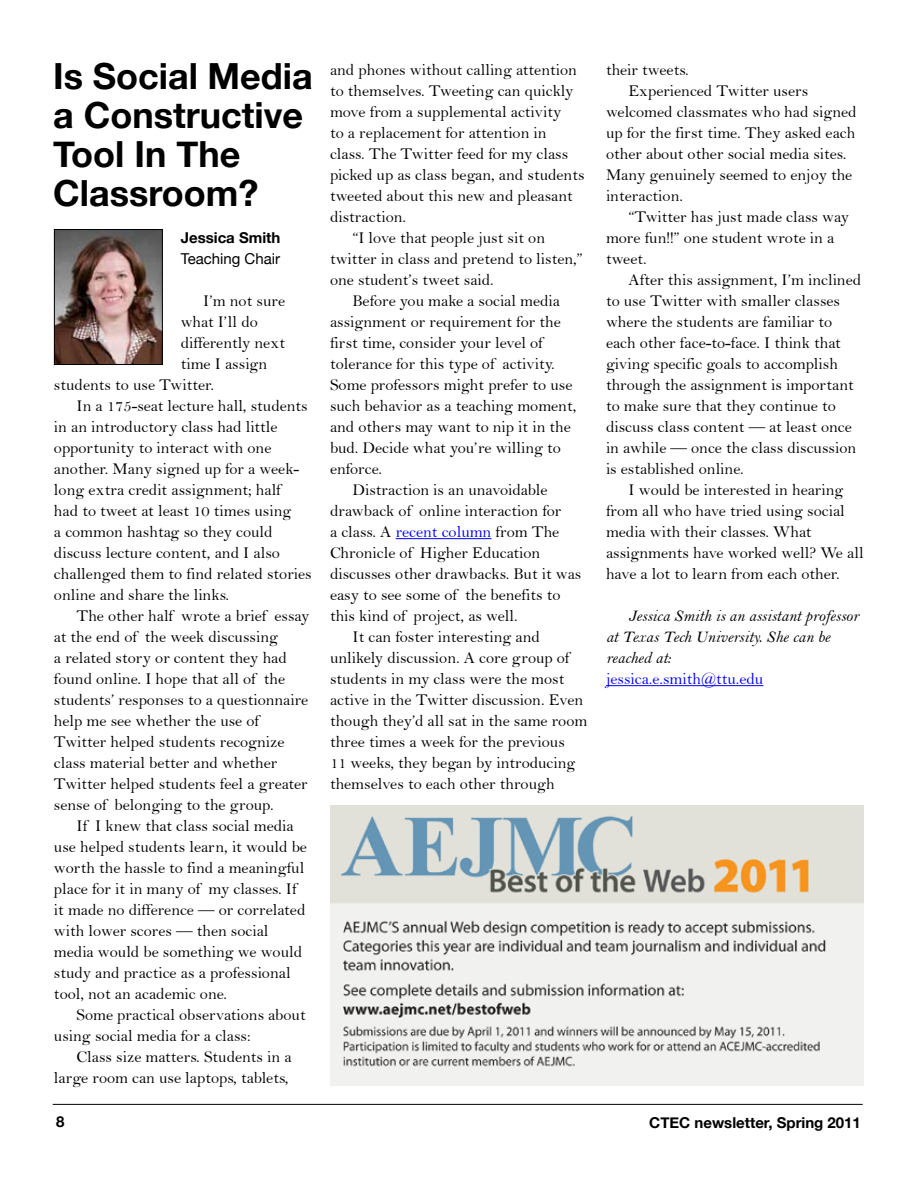
<style>
.page{position:relative;width:918px;height:1188px;background:#fff}
.page>*{position:absolute;margin:0;border:0;box-sizing:border-box;transform-origin:0 0}
.t1{font:700 36px/39px "Helvetica Neue";color:#000}
.t2{font:16.5px "Bell";color:#000}
.t3{font:16.5px/21px "Bell MT Italic";color:#000}
.t4{font:16.5px "Bell";color:#00f}
.t5{font:700 15px "Helvetica Neue";color:#000}
.t6{font:15px "Helvetica Neue";color:#000}
.s1{color:#00f}
</style>
<div class="page">
<hr style="left:53px;top:1104px;width:810px;height:1px;background:#000">
<hr style="left:396px;top:538px;width:95px;height:1px;background:#00f">
<hr style="left:606px;top:685px;width:157px;height:1px;background:#00f">
<img style="left:56px;top:231px;width:105px;height:132px">
<div style="left:54px;top:229px;width:109px;height:136px;border:1px solid #000"></div>
<img style="left:330px;top:806px;width:534px;height:280px">
<h1 class="t1" style="left:53px;top:56px;width:261px">Is Social Media a Constructive<br>Tool In The<br>Classroom?</h1>
<p class="t5" style="left:181px;top:228px;width:101px">Jessica Smith</p>
<p class="t6" style="left:181px;top:250px;width:101px">Teaching Chair</p>
<p class="t2" style="left:203px;top:291px;width:83px">I’m not sure</p>
<p class="t2" style="left:181px;top:312px;width:79px">what I’ll do</p>
<p class="t2" style="left:181px;top:333px;width:106px">differently next</p>
<p class="t2" style="left:181px;top:354px;width:88px">time I assign</p>
<p class="t2" style="left:54px;top:375px;width:162px">students to use Twitter.</p>
<p class="t2" style="left:76px;top:396px;width:233px">In a 175-seat lecture hall, students</p>
<p class="t2" style="left:54px;top:417px;width:225px">in an introductory class had little</p>
<p class="t2" style="left:54px;top:438px;width:219px">opportunity to interact with one</p>
<p class="t2" style="left:54px;top:459px;width:247px">another. Many signed up for a week-</p>
<p class="t2" style="left:54px;top:480px;width:228px">long extra credit assignment; half</p>
<p class="t2" style="left:54px;top:501px;width:239px">had to tweet at least 10 times using</p>
<p class="t2" style="left:54px;top:522px;width:220px">a common hashtag so they could</p>
<p class="t2" style="left:54px;top:543px;width:228px">discuss lecture content, and I also</p>
<p class="t2" style="left:54px;top:564px;width:259px">challenged them to find related stories</p>
<p class="t2" style="left:54px;top:585px;width:177px">online and share the links.</p>
<p class="t2" style="left:76px;top:606px;width:235px">The other half wrote a brief essay</p>
<p class="t2" style="left:54px;top:627px;width:226px">at the end of the week discussing</p>
<p class="t2" style="left:54px;top:648px;width:234px">a related story or content they had</p>
<p class="t2" style="left:54px;top:669px;width:233px">found online. I hope that all of the</p>
<p class="t2" style="left:54px;top:690px;width:256px">students’ responses to a questionnaire</p>
<p class="t2" style="left:54px;top:711px;width:207px">help me see whether the use of</p>
<p class="t2" style="left:54px;top:732px;width:232px">Twitter helped students recognize</p>
<p class="t2" style="left:54px;top:753px;width:225px">class material better and whether</p>
<p class="t2" style="left:54px;top:774px;width:255px">Twitter helped students feel a greater</p>
<p class="t2" style="left:54px;top:795px;width:221px">sense of belonging to the group.</p>
<p class="t2" style="left:76px;top:816px;width:219px">If I knew that class social media</p>
<p class="t2" style="left:54px;top:837px;width:254px">use helped students learn, it would be</p>
<p class="t2" style="left:54px;top:858px;width:252px">worth the hassle to find a meaningful</p>
<p class="t2" style="left:54px;top:879px;width:244px">place for it in many of my classes. If</p>
<p class="t2" style="left:54px;top:900px;width:253px">it made no difference — or correlated</p>
<p class="t2" style="left:54px;top:921px;width:216px">with lower scores — then social</p>
<p class="t2" style="left:54px;top:942px;width:250px">media would be something we would</p>
<p class="t2" style="left:54px;top:963px;width:238px">study and practice as a professional</p>
<p class="t2" style="left:54px;top:984px;width:175px">tool, not an academic one.</p>
<p class="t2" style="left:76px;top:1005px;width:231px">Some practical observations about</p>
<p class="t2" style="left:54px;top:1026px;width:198px">using social media for a class:</p>
<p class="t2" style="left:76px;top:1047px;width:217px">Class size matters. Students in a</p>
<p class="t2" style="left:54px;top:1068px;width:236px">large room can use laptops, tablets,</p>
<p class="t2" style="left:330px;top:60px;width:248px">and phones without calling attention</p>
<p class="t2" style="left:330px;top:81px;width:245px">to themselves. Tweeting can quickly</p>
<p class="t2" style="left:330px;top:102px;width:233px">move from a supplemental activity</p>
<p class="t2" style="left:330px;top:123px;width:218px">to a replacement for attention in</p>
<p class="t2" style="left:330px;top:144px;width:240px">class. The Twitter feed for my class</p>
<p class="t2" style="left:330px;top:165px;width:256px">picked up as class began, and students</p>
<p class="t2" style="left:330px;top:186px;width:244px">tweeted about this new and pleasant</p>
<p class="t2" style="left:330px;top:207px;width:78px">distraction.</p>
<p class="t2" style="left:353px;top:228px;width:194px">“I love that people just sit on</p>
<p class="t2" style="left:330px;top:249px;width:254px">twitter in class and pretend to listen,”</p>
<p class="t2" style="left:330px;top:270px;width:165px">one student’s tweet said.</p>
<p class="t2" style="left:353px;top:291px;width:209px">Before you make a social media</p>
<p class="t2" style="left:330px;top:312px;width:232px">assignment or requirement for the</p>
<p class="t2" style="left:330px;top:333px;width:214px">first time, consider your level of</p>
<p class="t2" style="left:330px;top:354px;width:226px">tolerance for this type of activity.</p>
<p class="t2" style="left:330px;top:375px;width:244px">Some professors might prefer to use</p>
<p class="t2" style="left:330px;top:396px;width:248px">such behavior as a teaching moment,</p>
<p class="t2" style="left:330px;top:417px;width:242px">and others may want to nip it in the</p>
<p class="t2" style="left:330px;top:438px;width:233px">bud. Decide what you’re willing to</p>
<p class="t2" style="left:330px;top:459px;width:54px">enforce.</p>
<p class="t2" style="left:353px;top:480px;width:197px">Distraction is an unavoidable</p>
<p class="t2" style="left:330px;top:501px;width:233px">drawback of online interaction for</p>
<p class="t2" style="left:330px;top:522px;width:231px">a class. A <span class="s1">recent column</span> from The</p>
<p class="t2" style="left:330px;top:543px;width:212px">Chronicle of Higher Education</p>
<p class="t2" style="left:330px;top:564px;width:253px">discusses other drawbacks. But it was</p>
<p class="t2" style="left:330px;top:585px;width:232px">easy to see some of the benefits to</p>
<p class="t2" style="left:330px;top:606px;width:189px">this kind of project, as well.</p>
<p class="t2" style="left:353px;top:627px;width:189px">It can foster interesting and</p>
<p class="t2" style="left:330px;top:648px;width:241px">unlikely discussion. A core group of</p>
<p class="t2" style="left:330px;top:669px;width:236px">students in my class were the most</p>
<p class="t2" style="left:330px;top:690px;width:255px">active in the Twitter discussion. Even</p>
<p class="t2" style="left:330px;top:711px;width:259px">though they’d all sat in the same room</p>
<p class="t2" style="left:330px;top:732px;width:236px">three times a week for the previous</p>
<p class="t2" style="left:330px;top:753px;width:247px">11 weeks, they began by introducing</p>
<p class="t2" style="left:330px;top:774px;width:226px">themselves to each other through</p>
<p class="t2" style="left:606px;top:60px;width:84px">their tweets.</p>
<p class="t2" style="left:629px;top:81px;width:181px">Experienced Twitter users</p>
<p class="t2" style="left:606px;top:102px;width:252px">welcomed classmates who had signed</p>
<p class="t2" style="left:606px;top:123px;width:251px">up for the first time. They asked each</p>
<p class="t2" style="left:606px;top:144px;width:242px">other about other social media sites.</p>
<p class="t2" style="left:606px;top:165px;width:248px">Many genuinely seemed to enjoy the</p>
<p class="t2" style="left:606px;top:186px;width:79px">interaction.</p>
<p class="t2" style="left:629px;top:207px;width:222px">“Twitter has just made class way</p>
<p class="t2" style="left:606px;top:228px;width:230px">more fun!!” one student wrote in a</p>
<p class="t2" style="left:606px;top:249px;width:42px">tweet.</p>
<p class="t2" style="left:629px;top:270px;width:234px">After this assignment, I’m inclined</p>
<p class="t2" style="left:606px;top:291px;width:236px">to use Twitter with smaller classes</p>
<p class="t2" style="left:606px;top:312px;width:228px">where the students are familiar to</p>
<p class="t2" style="left:606px;top:333px;width:236px">each other face-to-face. I think that</p>
<p class="t2" style="left:606px;top:354px;width:234px">giving specific goals to accomplish</p>
<p class="t2" style="left:606px;top:375px;width:249px">through the assignment is important</p>
<p class="t2" style="left:606px;top:396px;width:231px">to make sure that they continue to</p>
<p class="t2" style="left:606px;top:417px;width:247px">discuss class content — at least once</p>
<p class="t2" style="left:606px;top:438px;width:252px">in awhile — once the class discussion</p>
<p class="t2" style="left:606px;top:459px;width:139px">is established online.</p>
<p class="t2" style="left:629px;top:480px;width:216px">I would be interested in hearing</p>
<p class="t2" style="left:606px;top:501px;width:240px">from all who have tried using social</p>
<p class="t2" style="left:606px;top:522px;width:207px">media with their classes. What</p>
<p class="t2" style="left:606px;top:543px;width:259px">assignments have worked well? We all</p>
<p class="t2" style="left:606px;top:564px;width:235px">have a lot to learn from each other.</p>
<p class="t3" style="left:606px;top:605px;width:255px;text-indent:23px">Jessica Smith is an assistant professor at Texas Tech University. She can be reached at:</p>
<p class="t4" style="left:606px;top:669px;width:159px">jessica.e.smith@ttu.edu</p>
<p class="t5" style="left:56px;top:1112px;width:10px">8</p>
<p class="t5" style="left:649px;top:1113px;width:213px">CTEC newsletter, Spring 2011</p>
</div>
